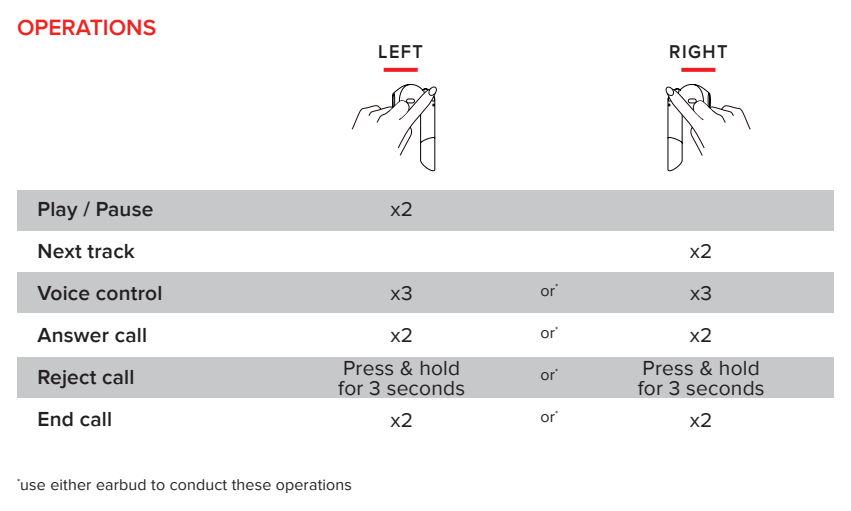
<style>
.page{position:relative;width:851px;height:511px;background:#fff}
.page>*{position:absolute;margin:0;border:0;box-sizing:border-box;transform-origin:0 0}
.t1{font:600 22.8px "Proxima Nova";color:#ec2423}
.t2{font:600 20.8px "Proxima Nova";letter-spacing:.01em;color:#231f20}
.t3{font:20.8px/20px "Proxima Nova";letter-spacing:.01em;color:#231f20}
.t4{font:600 19.2px "Proxima Nova";letter-spacing:.08em;color:#231f20;scale:.95 1}
.t5{font:16px "Proxima Nova";letter-spacing:.01em;color:#231f20}
</style>
<div class="page">
<div style="left:17px;top:190px;width:816px;height:41px;background:#c7c8ca"></div>
<div style="left:17px;top:272px;width:816px;height:41px;background:#c7c8ca"></div>
<div style="left:17px;top:356px;width:816px;height:41px;background:#c7c8ca"></div>
<svg style="left:383px;top:68px;width:34px;height:4px"></svg>
<svg style="left:681px;top:68px;width:34px;height:4px"></svg>
<svg style="left:402px;top:84px;width:299px;height:87px"></svg>
<svg style="left:664px;top:86px;width:86px;height:70px"></svg>
<svg style="left:351px;top:86px;width:86px;height:70px"></svg>
<p class="t1" style="left:17px;top:14px;width:141px">OPERATIONS</p>
<p class="t2" style="left:37px;top:196px;width:117px">Play / Pause</p>
<p class="t2" style="left:37px;top:238px;width:99px">Next track</p>
<p class="t2" style="left:37px;top:280px;width:126px">Voice control</p>
<p class="t2" style="left:37px;top:322px;width:111px">Answer call</p>
<p class="t2" style="left:37px;top:364px;width:98px">Reject call</p>
<p class="t2" style="left:37px;top:406px;width:76px">End call</p>
<p class="t4" style="left:378px;top:40px;width:49px">LEFT</p>
<p class="t4" style="left:669px;top:40px;width:63px">RIGHT</p>
<p class="t3" style="left:390px;top:199px;width:24px">x2</p>
<p class="t3" style="left:390px;top:283px;width:24px">x3</p>
<p class="t3" style="left:390px;top:325px;width:24px">x2</p>
<p class="t3" style="left:338px;top:357px;width:128px">Press &amp; hold for 3 seconds</p>
<p class="t3" style="left:390px;top:409px;width:24px">x2</p>
<p class="t5" style="left:540px;top:281px;width:19px">or<sup>*</sup></p>
<p class="t5" style="left:540px;top:323px;width:19px">or<sup>*</sup></p>
<p class="t5" style="left:540px;top:365px;width:19px">or<sup>*</sup></p>
<p class="t5" style="left:540px;top:407px;width:19px">or<sup>*</sup></p>
<p class="t3" style="left:689px;top:241px;width:24px">x2</p>
<p class="t3" style="left:690px;top:283px;width:24px">x3</p>
<p class="t3" style="left:689px;top:325px;width:24px">x2</p>
<p class="t3" style="left:637px;top:357px;width:128px">Press &amp; hold for 3 seconds</p>
<p class="t3" style="left:689px;top:409px;width:24px">x2</p>
<p class="t5" style="left:17px;top:475px;width:336px"><sup>*</sup>use either earbud to conduct these operations</p>
</div>
